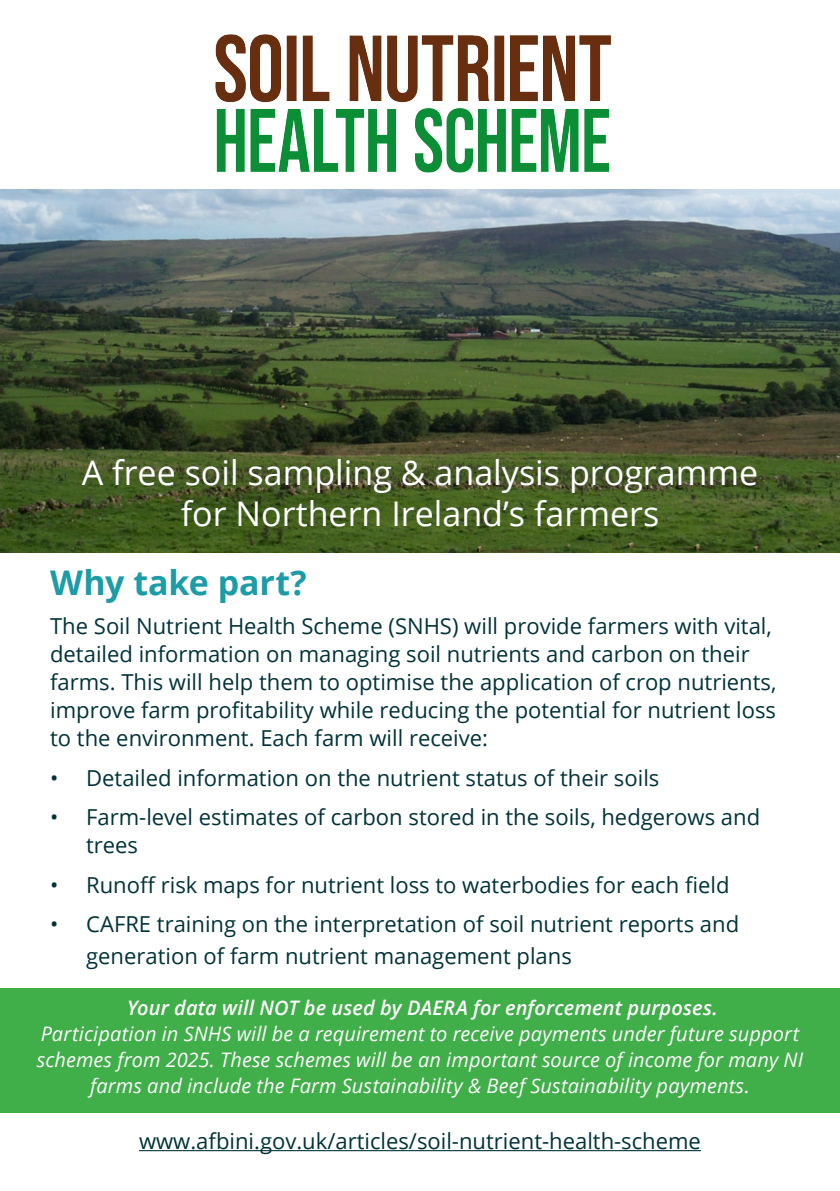
<style>
.page{position:relative;width:840px;height:1191px;background:#fff}
.page>*{position:absolute;margin:0;border:0;box-sizing:border-box;transform-origin:0 0}
.t1{font:34px/40.8px "Open Sans";color:#fff;text-align:center}
.t2{font:700 34px "Open Sans";letter-spacing:-.005em;color:#1c9ca6}
.t3{font:22px/28px "Open Sans";color:#003339}
.Body{font:italic 20px/26px "Open Sans";letter-spacing:.005em;color:#fff;text-align:center}
.s1{font-weight:600}
</style>
<div class="page">
<img style="left:0;top:189px;width:839px;height:363px">
<img style="left:215px;top:34px;width:396px;height:139px">
<div style="left:0;top:988px;width:839px;height:125px;background:#40ae49"></div>
<hr style="left:139px;top:1150px;width:561px;height:1px;background:#003339">
<p class="t1" style="left:82px;top:452px;width:677px">A free soil sampling &amp; analysis programme for Northern Ireland’s farmers</p>
<p class="t2" style="left:50px;top:558px;width:258px">Why take part?</p>
<p class="t3" style="left:50px;top:612px;width:727px">The Soil Nutrient Health Scheme (SNHS) will provide farmers with vital, detailed information on managing soil nutrients and carbon on their farms. This will help them to optimise the application of crop nutrients, improve farm profitability while reducing the potential for nutrient loss to the environment. Each farm will receive:</p>
<p class="t3" style="left:50px;top:763px;width:610px">• Detailed information on the nutrient status of their soils</p>
<p class="t3" style="left:86px;top:802px;width:675px;text-indent:-36px">• Farm-level estimates of carbon stored in the soils, hedgerows and trees</p>
<p class="t3" style="left:50px;top:870px;width:680px">• Runoff risk maps for nutrient loss to waterbodies for each field</p>
<p class="t3" style="left:86px;top:907px;width:654px;line-height:32px;text-indent:-36px">• CAFRE training on the interpretation of soil nutrient reports and generation of farm nutrient management plans</p>
<p class="Body" style="left:37px;top:994px;width:767px"><span class="s1">Your data will NOT be used by DAERA for enforcement purposes.<br></span>Participation in SNHS will be a requirement to receive payments under future support schemes from 2025. These schemes will be an important source of income for many NI farms and include the Farm Sustainability &amp; Beef Sustainability payments.</p>
<p class="t3" style="left:139px;top:1126px;width:563px">www.afbini.gov.uk/articles/soil-nutrient-health-scheme</p>
</div>
